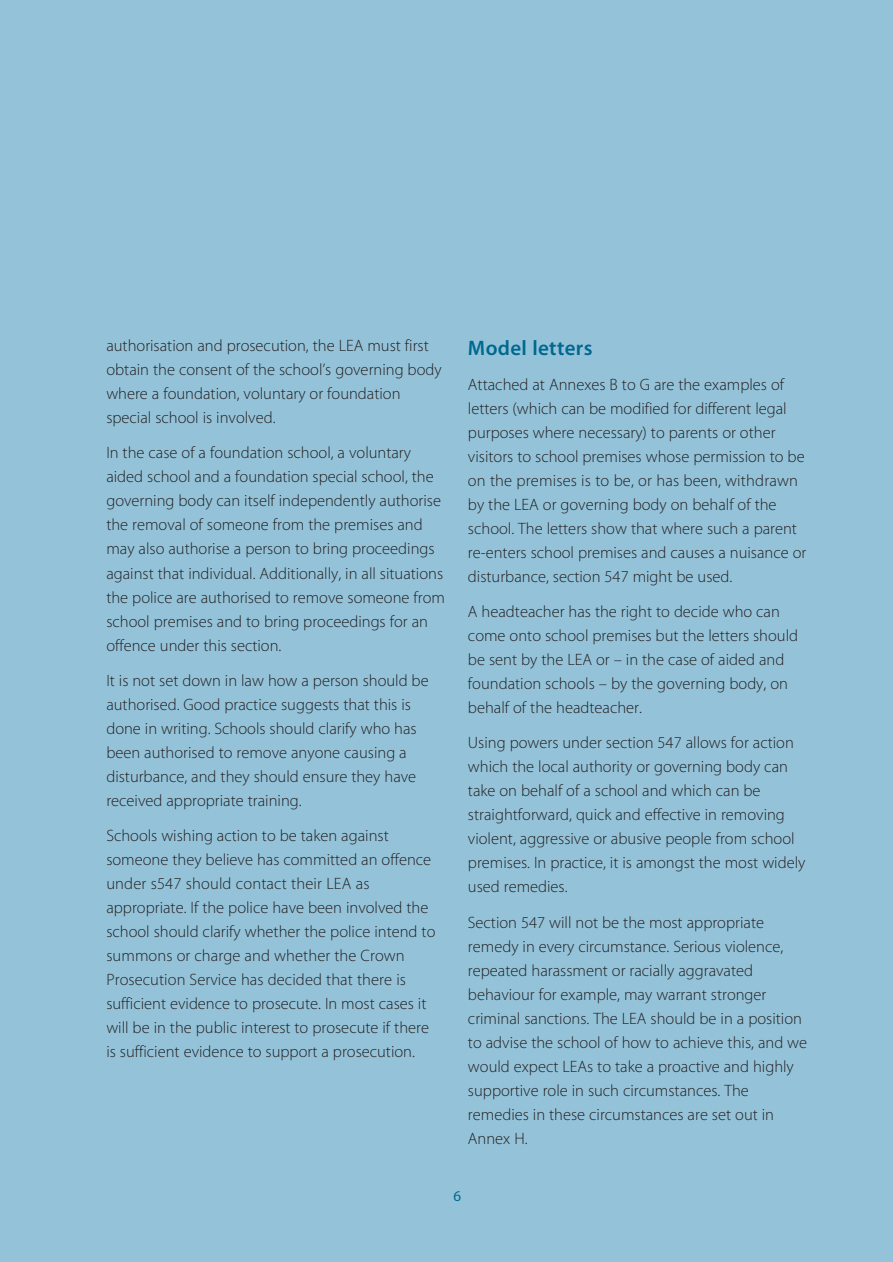
<style>
.page{position:relative;width:893px;height:1262px;background:#fff}
.page>*{position:absolute;margin:0;border:0;box-sizing:border-box;transform-origin:0 0}
.t1{font:600 21px "Myriad MM";letter-spacing:.015em;color:#00688f}
.t2{font:300 16.5px/24px "Myriad MM";color:#231f20}
.t3{font:15px "Myriad MM";color:#00688f}
</style>
<div class="page">
<div style="left:0;top:0;width:892px;height:1261px;background:#94c3d9"></div>
<p class="t2" style="left:106px;top:335px;width:337px">authorisation and prosecution, the LEA must first obtain the consent of the school’s governing body where a foundation, voluntary or foundation special school is involved.</p>
<p class="t2" style="left:106px;top:442px;width:340px">In the case of a foundation school, a voluntary aided school and a foundation special school, the governing body can itself independently authorise the removal of someone from the premises and may also authorise a person to bring proceedings against that individual. Additionally, in all situations the police are authorised to remove someone from school premises and to bring proceedings for an offence under this section.</p>
<p class="t2" style="left:106px;top:670px;width:324px">It is not set down in law how a person should be authorised. Good practice suggests that this is done in writing. Schools should clarify who has been authorised to remove anyone causing a disturbance, and they should ensure they have received appropriate training.</p>
<p class="t2" style="left:106px;top:825px;width:330px">Schools wishing action to be taken against someone they believe has committed an offence under s547 should contact their LEA as appropriate. If the police have been involved the school should clarify whether the police intend to summons or charge and whether the Crown Prosecution Service has decided that there is sufficient evidence to prosecute. In most cases it will be in the public interest to prosecute if there is sufficient evidence to support a prosecution.</p>
<p class="t1" style="left:468px;top:339px;width:126px">Model letters</p>
<p class="t2" style="left:468px;top:374px;width:340px">Attached at Annexes B to G are the examples of letters (which can be modified for different legal purposes where necessary) to parents or other visitors to school premises whose permission to be on the premises is to be, or has been, withdrawn by the LEA or governing body on behalf of the school. The letters show that where such a parent re-enters school premises and causes a nuisance or disturbance, section 547 might be used.</p>
<p class="t2" style="left:468px;top:601px;width:331px">A headteacher has the right to decide who can come onto school premises but the letters should be sent by the LEA or – in the case of aided and foundation schools – by the governing body, on behalf of the headteacher.</p>
<p class="t2" style="left:468px;top:732px;width:339px">Using powers under section 547 allows for action which the local authority or governing body can take on behalf of a school and which can be straightforward, quick and effective in removing violent, aggressive or abusive people from school premises. In practice, it is amongst the most widely used remedies.</p>
<p class="t2" style="left:468px;top:911px;width:341px">Section 547 will not be the most appropriate remedy in every circumstance. Serious violence, repeated harassment or racially aggravated behaviour for example, may warrant stronger criminal sanctions. The LEA should be in a position to advise the school of how to achieve this, and we would expect LEAs to take a proactive and highly supportive role in such circumstances. The remedies in these circumstances are set out in Annex H.</p>
<p class="t3" style="left:453px;top:1190px;width:9px">6</p>
</div>
